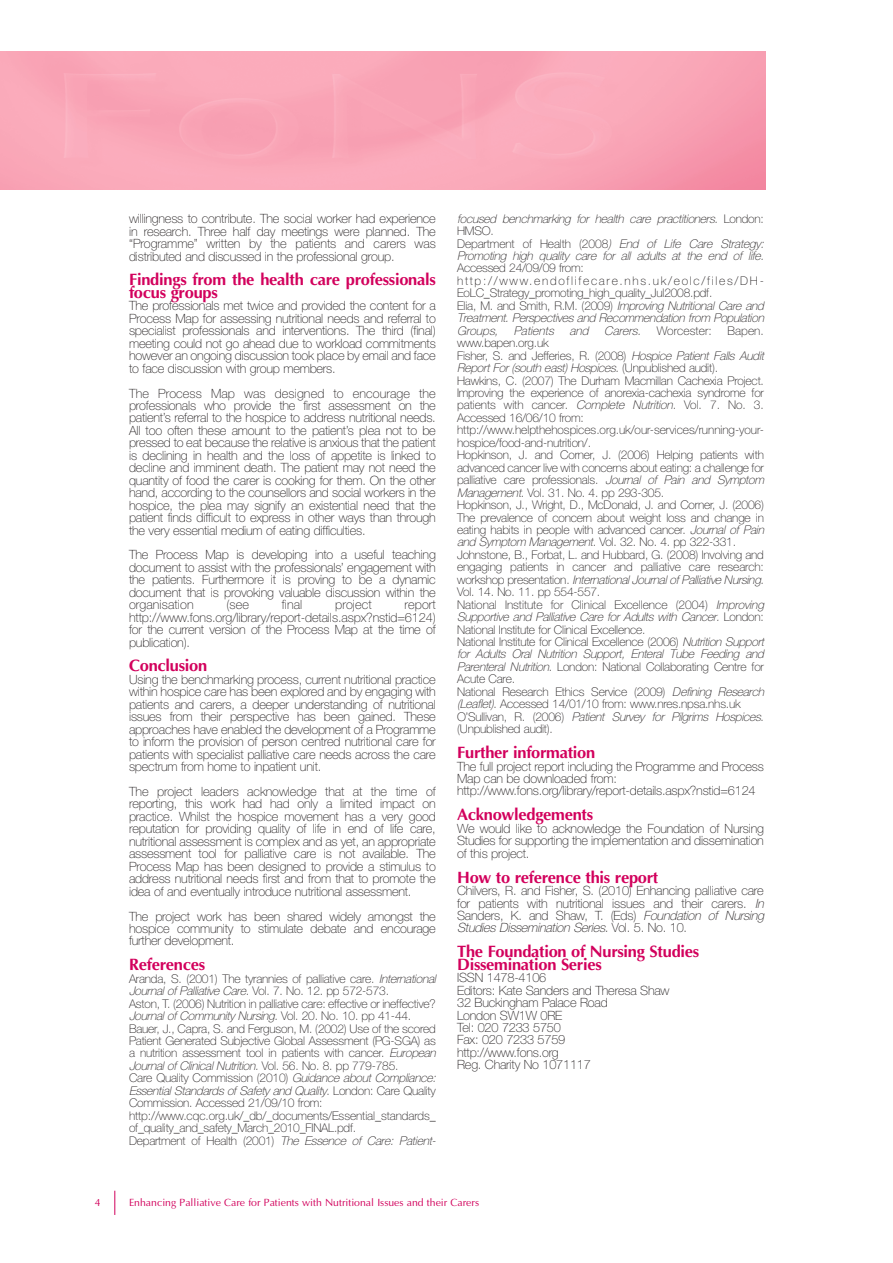
<style>
.page{position:relative;width:893px;height:1263px;background:#fff}
.page>*{position:absolute;margin:0;border:0;box-sizing:border-box;transform-origin:0 0}
.t1{font:700 16.5px/12.5px "Optima";letter-spacing:-.015em;color:#d2005c}
.t2{font:100 12.75px/12.5px "Helvetica Neue";letter-spacing:-.015em;color:#231f20;text-align:justify}
.t3{font:100 12.75px "Helvetica Neue";letter-spacing:.005em;color:#231f20}
.t4{font:100 12px/12.5px "Helvetica Neue";letter-spacing:-.015em;color:#231f20}
.t5{font:italic 100 12px/12.5px "Helvetica Neue";letter-spacing:-.015em;color:#231f20}
.t6{font:10.5px "Optima";color:#d2005c}
.s1{font-style:italic}
.s2{font-style:normal}
</style>
<div class="page">
<svg style="left:114px;top:1191px;width:1px;height:24px"></svg>
<p class="t2" style="left:129px;top:214px;width:308px">willingness to contribute. The social worker had experience in research. Three half day meetings were planned. The “Programme” written by the patients and carers was distributed and discussed in the professional group.</p>
<p class="t1" style="left:129px;top:274px;width:308px">Findings from the health care professionals focus groups</p>
<p class="t2" style="left:129px;top:301px;width:308px">The professionals met twice and provided the content for a Process Map for assessing nutritional needs and referral to specialist professionals and interventions. The third (final) meeting could not go ahead due to workload commitments however an ongoing discussion took place by email and face to face discussion with group members.</p>
<p class="t2" style="left:129px;top:388px;width:308px">The Process Map was designed to encourage the professionals who provide the first assessment on the patient’s referral to the hospice to address nutritional needs.<br>All too often these amount to the patient’s plea not to be pressed to eat because the relative is anxious that the patient is declining in health and the loss of appetite is linked to decline and imminent death. The patient may not need the quantity of food the carer is cooking for them. On the other hand, according to the counsellors and social workers in the hospice, the plea may signify an existential need that the patient finds difficult to express in other ways than through the very essential medium of eating difficulties.</p>
<p class="t2" style="left:129px;top:550px;width:308px">The Process Map is developing into a useful teaching document to assist with the professionals’ engagement with the patients. Furthermore it is proving to be a dynamic document that is provoking valuable discussion within the organisation</p>
<p class="t2" style="left:226px;top:600px;width:24px">(see</p>
<p class="t2" style="left:282px;top:600px;width:22px">final</p>
<p class="t3" style="left:335px;top:600px;width:38px">project</p>
<p class="t2" style="left:129px;top:600px;width:308px;text-indent:275px">report http://www.fons.org/library/report-details.aspx?nstid=6124) for the current version of the Process Map at the time of publication).</p>
<p class="t1" style="left:129px;top:659px;width:80px">Conclusion</p>
<p class="t2" style="left:129px;top:674px;width:308px">Using the benchmarking process, current nutritional practice within hospice care has been explored and by engaging with patients and carers, a deeper understanding of nutritional issues from their perspective has been gained. These approaches have enabled the development of a Programme to inform the provision of person centred nutritional care for patients with specialist palliative care needs across the care spectrum from home to inpatient unit.</p>
<p class="t2" style="left:129px;top:786px;width:308px">The project leaders acknowledge that at the time of reporting, this work had had only a limited impact on practice. Whilst the hospice movement has a very good reputation for providing quality of life in end of life care, nutritional assessment is complex and as yet, an appropriate assessment tool for palliative care is not available. The Process Map has been designed to provide a stimulus to address nutritional needs first and from that to promote the idea of and eventually introduce nutritional assessment.</p>
<p class="t2" style="left:129px;top:911px;width:308px">The project work has been shared widely amongst the hospice community to stimulate debate and encourage further development.</p>
<p class="t1" style="left:129px;top:958px;width:78px">References</p>
<p class="t4" style="left:129px;top:973px;width:311px">Aranda, S. (2001) The tyrannies of palliative care. <span class="s1">International Journalof PalliativeCare.</span>Vol. 7. No. 12. pp 572-573.<br>Aston, T. (2006) Nutrition in palliative care: effective or ineffective?<br><span class="s1">Journal of Community Nursing.</span> Vol. 20. No. 10. pp 41-44.<br>Bauer, J., Capra, S. and Ferguson, M. (2002) Use of the scored Patient Generated Subjective Global Assessment (PG-SGA) as a nutrition assessment tool in patients with cancer. <span class="s1">European Journal of Clinical Nutrition.</span> Vol. 56. No. 8. pp 779-785.<br>Care Quality Commission (2010) <span class="s1">Guidance about Compliance:<br>Essential Standards of Safety and Quality</span>. L o n d o n : C a r e Q u a l i t y Commission. Accessed 21/09/10 from: http://www.cqc.org.uk/_db/_documents/Essential_standards_ of_quality_and_safety_March_2010_FINAL.pdf.<br>Department of Health (2001) <span class="s1">The Essence of Care: Patient-</span></p>
<p class="t5" style="left:457px;top:213px;width:311px">focused benchmarking for health care practitioners. <span class="s2">L o n d o n :<br>HMSO.<br>Department of Health (2008</span>) End of Life Care Strategy:<br>Promoting high quality care for all adults at the end of life.</p>
<p class="t4" style="left:457px;top:263px;width:311px">Accessed 24/09/09 from: http://www.endoflifecare.nhs.uk/eolc/files/DH-EoLC_Strategy_promoting_high_quality_Jul2008.pdf.<br>Elia, M. and Smith, R.M. (2009) <span class="s1">Improving Nutritional Care and Treatment. Perspectives and Recommendation from Population Groups, Patients and Carers.</span> W o r c e s t e r :</p>
<p class="t4" style="left:728px;top:325px;width:38px">Bapen.</p>
<p class="t4" style="left:457px;top:338px;width:311px">www.bapen.org.uk<br>Fisher, S. and Jefferies, R. (2008) <span class="s1">Hospice Patient Falls Audit ReportFor(southeast)Hospices.</span>(Unpublished audit).<br>Hawkins, C. (2007) The Durham Macmillan Cachexia Project.<br>Improving the experience of anorexia-cachexia syndrome for patients with cancer. <span class="s1">Complete Nutrition.</span> Vol. 7. No. 3.<br>Accessed 16/06/10 from: http://www.helpthehospices.org.uk/our-services/running-your&shy;hospice/food-and-nutrition/.<br>Hopkinson, J. and Corner, J. (2006) Helping patients with advanced cancer live with concerns about eating: a challenge for palliative care professionals. <span class="s1">Journal of Pain and Symptom Management.</span>Vol. 31. No. 4. pp 293-305.<br>Hopkinson, J., Wright, D., McDonald, J. and Corner, J. (2006)<br>The prevalence of concern about weight loss and change in eating habits in people with advanced cancer. <span class="s1">Journal of Pain andSymptomManagement.</span>Vol. 32. No. 4. pp 322-331.<br>Johnstone, B., Forbat, L. and Hubbard, G. (2008) Involving and engaging patients in cancer and palliative care research: w o r k s h o p p r e s e n t at i o n . <span class="s1">International Journal of Palliative Nursing.<br></span>Vol. 14. No. 11. pp 554-557.<br>National Institute for Clinical Excellence (2004) <span class="s1">Improving Supportive and Palliative Care for Adults with Cancer.</span> L o n d o n :<br>National Institute for Clinical Excellence.<br>National Institute for Clinical Excellence (2006) <span class="s1">Nutrition Support for Adults Oral Nutrition Support, Enteral Tube Feeding and Parenteral Nutrition</span>. London: National Collaborating Centre for Acute Care.<br>National Research Ethics Service (2009) <span class="s1">Defining Research (Leaflet)</span>. Accessed 14/01/10 from: www.nres.npsa.nhs.uk<br>O ’ S u l l i va n , R . ( 2 0 0 6 ) <span class="s1">Patient Survey for Pilgrims Hospices</span>. (Unpublished audit).</p>
<p class="t1" style="left:457px;top:746px;width:140px">Further information</p>
<p class="t2" style="left:457px;top:761px;width:308px;text-align:left">The full project report including the Programme and Process<br>Map can be downloaded from: http://www.fons.org/library/report-details.aspx?nstid=6124</p>
<p class="t1" style="left:457px;top:808px;width:138px">Acknowledgements</p>
<p class="t2" style="left:457px;top:823px;width:308px">We would like to acknowledge the Foundation of Nursing Studies for supporting the implementation and dissemination of this project.</p>
<p class="t1" style="left:457px;top:871px;width:203px">How to reference this report</p>
<p class="t2" style="left:457px;top:885px;width:311px;text-align:left">Chilvers, R. and Fisher, S. (2010) Enhancing palliative care for patients with nutritional issues and their carers. <span class="s1">In </span>Sanders, K. and Shaw, T. (Eds) <span class="s1">Foundation of Nursing Studies Dissemination Series.</span> Vo l . 5 . N o . 1 0 .</p>
<p class="t1" style="left:457px;top:945px;width:244px">The Foundation of Nursing Studies<br>Dissemination Series</p>
<p class="t2" style="left:457px;top:973px;width:214px;text-align:left">ISSN 1478-4106<br>Editors: Kate Sanders and Theresa Shaw<br>32 Buckingham Palace Road<br>London SW1W 0RE<br>Tel: 020 7233 5750<br>Fax: 020 7233 5759 http://www.fons.org<br>Reg. Charity No 1071117</p>
<p class="t6" style="left:95px;top:1196px;width:7px">4</p>
<p class="t6" style="left:129px;top:1196px;width:352px">Enhancing Palliative Care for Patients with Nutritional Issues and their Carers</p>
</div>
